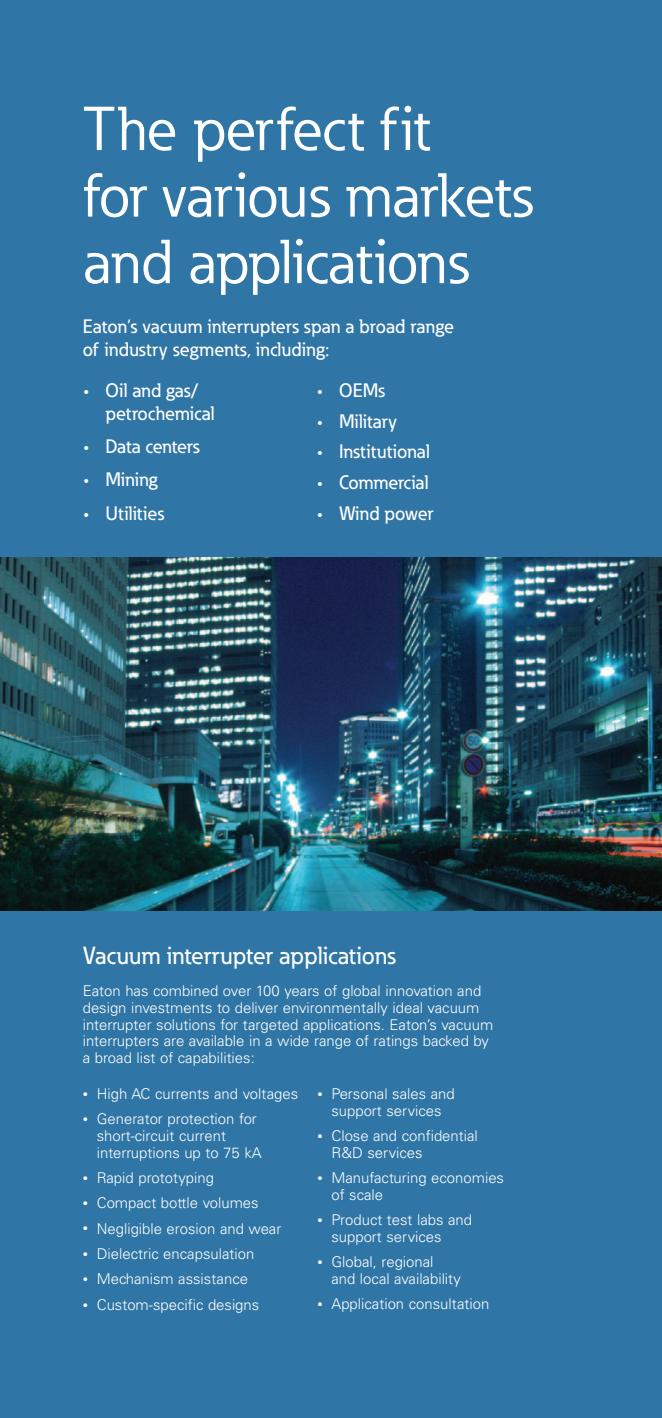
<style>
.page{position:relative;width:662px;height:1418px;background:#2f75a5}
.page>*{position:absolute;margin:0;border:0;box-sizing:border-box;transform-origin:0 0}
.t1{font:61.25px/66.5px "Eaton";color:#fff}
.t2{font:500 24.5px "Eaton";color:#fff}
.t3{font:500 19.25px/22.8px "Eaton";letter-spacing:.005em;color:#fff}
.t4{font:300 14.88px/16.6px "Univers LT Std";color:#fff}
.s1{font-size:10.5px}
</style>
<div class="page">
<img style="left:0;top:558px;width:662px;height:353px">
<h1 class="t1" style="left:83px;top:97px;width:451px">The perfect fit<br>for various markets and applications</h1>
<p class="t3" style="left:83px;top:315px;width:373px">Eaton’s vacuum interrupters span a broad range of industry segments, including:</p>
<p class="t3" style="left:105px;top:379px;width:111px;text-indent:-23px">• Oil and gas/ petrochemical</p>
<p class="t3" style="left:83px;top:435px;width:118px">• Data centers</p>
<p class="t3" style="left:83px;top:468px;width:76px">• Mining</p>
<p class="t3" style="left:83px;top:501px;width:83px">• Utilities</p>
<p class="t3" style="left:316px;top:379px;width:70px">• OEMs</p>
<p class="t3" style="left:316px;top:409px;width:82px">• Military</p>
<p class="t3" style="left:316px;top:440px;width:115px">• Institutional</p>
<p class="t3" style="left:316px;top:471px;width:114px">• Commercial</p>
<p class="t3" style="left:316px;top:501px;width:118px">• Wind power</p>
<h2 class="t2" style="left:83px;top:940px;width:314px">Vacuum interrupter applications</h2>
<p class="t4" style="left:83px;top:983px;width:412px">Eaton has combined over 100 years of global innovation and design investments to deliver environmentally ideal vacuum interrupter solutions for targeted applications. Eaton’s vacuum interrupters are available in a wide range of ratings backed by a broad list of capabilities:</p>
<p class="t4" style="left:83px;top:1085px;width:217px"><span class="s1">•</span> High AC currents and voltages</p>
<p class="t4" style="left:97px;top:1110px;width:166px;text-indent:-14px"><span class="s1">•</span> Generator protection for short-circuit current interruptions up to 75 kA</p>
<p class="t4" style="left:83px;top:1169px;width:133px"><span class="s1">•</span> Rapid prototyping</p>
<p class="t4" style="left:83px;top:1194px;width:177px"><span class="s1">•</span> Compact bottle volumes</p>
<p class="t4" style="left:83px;top:1220px;width:200px"><span class="s1">•</span> Negligible erosion and wear</p>
<p class="t4" style="left:83px;top:1245px;width:173px"><span class="s1">•</span> Dielectric encapsulation</p>
<p class="t4" style="left:83px;top:1270px;width:167px"><span class="s1">•</span> Mechanism assistance</p>
<p class="t4" style="left:83px;top:1296px;width:178px"><span class="s1">•</span> Custom-specific designs</p>
<p class="t4" style="left:317px;top:1085px;width:139px;text-align:center"><span class="s1">•</span> Personal sales and support services</p>
<p class="t4" style="left:331px;top:1127px;width:148px;text-indent:-14px"><span class="s1">•</span> Close and confidential<br>R&amp;D services</p>
<p class="t4" style="left:331px;top:1169px;width:174px;text-indent:-14px"><span class="s1">•</span> Manufacturing economies of scale</p>
<p class="t4" style="left:331px;top:1211px;width:142px;text-indent:-14px"><span class="s1">•</span> Product test labs and support services</p>
<p class="t4" style="left:331px;top:1253px;width:131px;text-indent:-14px"><span class="s1">•</span> Global, regional and local availability</p>
<p class="t4" style="left:317px;top:1295px;width:173px"><span class="s1">•</span> Application consultation</p>
</div>
